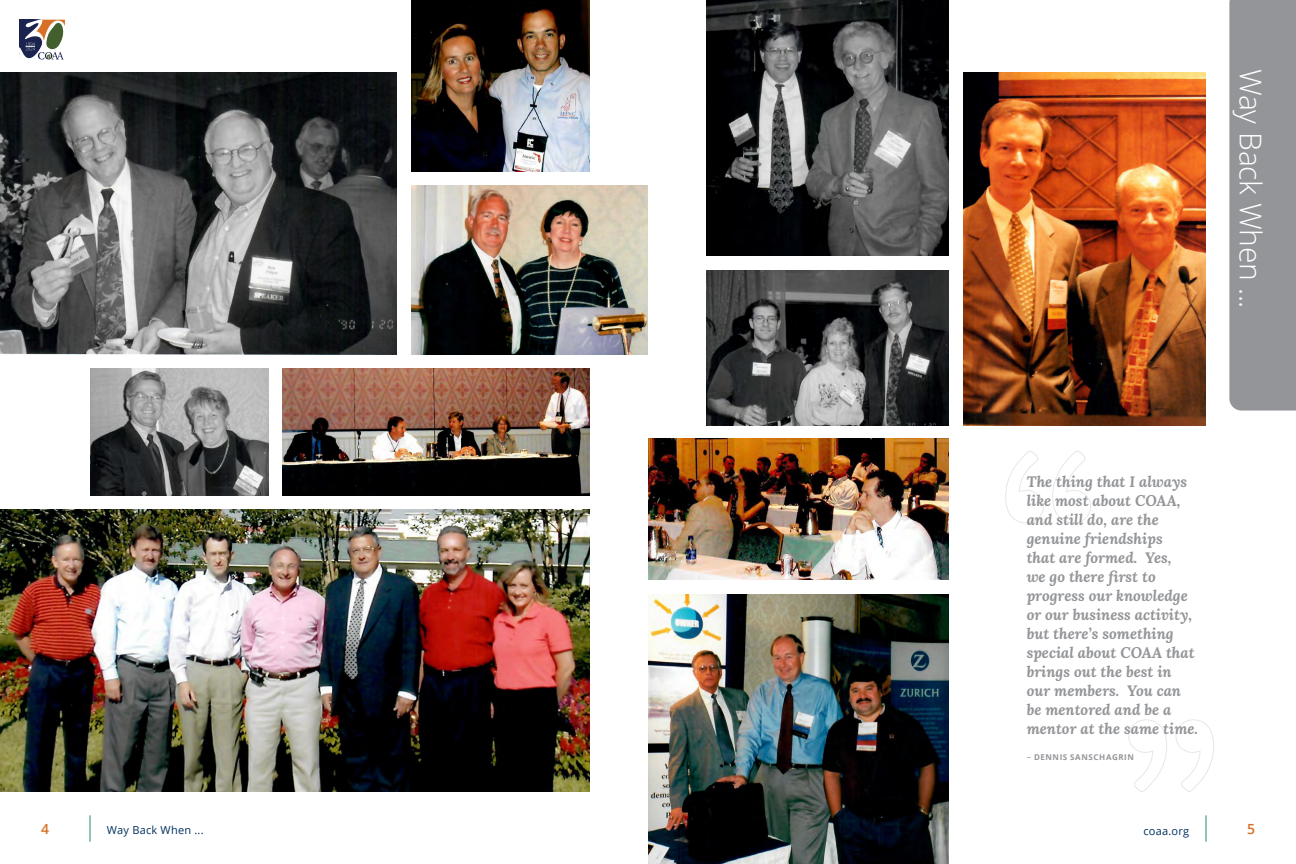
<style>
.page{position:relative;width:1296px;height:864px;background:#fff}
.page>*{position:absolute;margin:0;border:0;box-sizing:border-box;transform-origin:0 0}
.t1{font:300 30px "Open Sans";letter-spacing:-.01em;color:#fff}
.t2{font:italic 700 15px/19px "Lora";color:#939598}
.t3{font:600 14px "Open Sans";color:#da7028}
.t4{font:11px "Open Sans";letter-spacing:.02em;color:#00305e}
.Attribution{font:700 8px "Open Sans";letter-spacing:.075em;color:#939598}
.s1{font-weight:400;font-size:9px}
</style>
<div class="page">
<div style="left:1229px;top:0;width:67px;height:411px;background:#939598"></div>
<svg style="left:1206px;top:815px;width:1px;height:27px"></svg>
<svg style="left:90px;top:815px;width:1px;height:27px"></svg>
<svg style="left:20px;top:20px;width:45px;height:40px"></svg>
<img style="left:0;top:72px;width:397px;height:282px">
<img style="left:90px;top:369px;width:178px;height:126px">
<img style="left:411px;top:0;width:179px;height:171px">
<img style="left:411px;top:185px;width:237px;height:169px">
<img style="left:0;top:510px;width:590px;height:282px">
<img style="left:964px;top:72px;width:242px;height:353px">
<img style="left:706px;top:270px;width:243px;height:155px">
<img style="left:648px;top:439px;width:301px;height:141px">
<img style="left:706px;top:0;width:243px;height:256px">
<svg style="left:1005px;top:451px;width:86px;height:73px"></svg>
<svg style="left:1128px;top:719px;width:86px;height:73px"></svg>
<img style="left:283px;top:369px;width:307px;height:126px">
<img style="left:648px;top:595px;width:301px;height:269px">
<h1 class="t1" style="left:1271px;top:69px;width:241px;rotate:90deg">Way Back When ...</h1>
<p class="t2" style="left:1027px;top:472px;width:173px">The thing that I always like most about COAA, and still do, are the genuine friendships<br>that are formed. Yes,<br>we go there first to progress our knowledge or our business activity, but there’s something special about COAA that brings out the best in our members. You can be mentored and be a mentor at the same time.</p>
<p class="Attribution" style="left:1027px;top:752px;width:109px"><span class="s1">–</span> DENNIS SANSCHAGRIN</p>
<p class="t3" style="left:41px;top:820px;width:9px">4</p>
<p class="t4" style="left:107px;top:823px;width:98px">Way Back When ...</p>
<p class="t4" style="left:1143px;top:823px;width:47px">coaa.org</p>
<p class="t3" style="left:1247px;top:819px;width:9px">5</p>
</div>
